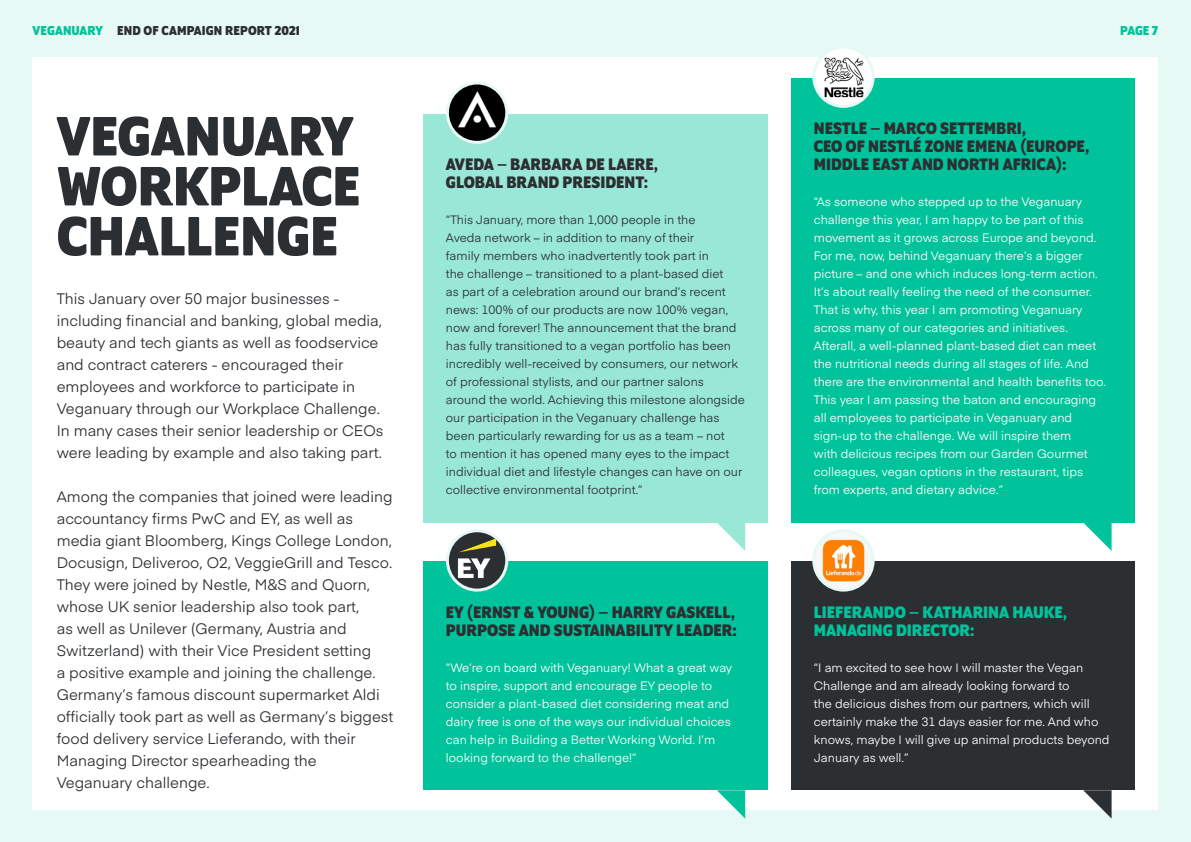
<style>
.page{position:relative;width:1191px;height:842px;background:#e6f9f5}
.page>*{position:absolute;margin:0;border:0;box-sizing:border-box;transform-origin:0 0}
.t1{font:700 60px/50px "Program OT";color:#2c2f32;text-align:justify}
.t2{font:700 18px/18px "Program OT";color:#2c2f32}
.t3{font:700 18px/18px "Program OT";color:#00c39b}
.t4{font:15px/22px "Eina 01";color:#2c2f32}
.t5{font:700 14px "Program OT";letter-spacing:.01em;color:#2c2f32}
.t6{font:700 14px "Program OT";color:#00c39b}
.t7{font:12px/18px "Eina 01";color:#fff}
.t8{font:12px/18px "Eina 01";color:#2c2f32}
.s1{color:#00c39b}
</style>
<div class="page">
<div style="left:33px;top:57px;width:1125px;height:752px;background:#fff"></div>
<div style="left:423px;top:114px;width:345px;height:409px;background:#99e7d7"></div>
<svg style="left:717px;top:523px;width:28px;height:28px"></svg>
<img style="left:447px;top:83px;width:60px;height:59px;border-radius:30px">
<div style="left:446px;top:82px;width:62px;height:62px;border:3px solid #e6f9f5;border-radius:50%"></div>
<div style="left:791px;top:78px;width:343px;height:445px;background:#00c39b"></div>
<svg style="left:1083px;top:523px;width:28px;height:28px"></svg>
<svg style="left:813px;top:47px;width:60px;height:59px"></svg>
<img style="left:815px;top:57px;width:58px;height:40px">
<div style="left:812px;top:46px;width:62px;height:62px;border:3px solid #e6f9f5;border-radius:50%"></div>
<div style="left:423px;top:561px;width:345px;height:229px;background:#00c39b"></div>
<svg style="left:717px;top:790px;width:28px;height:29px"></svg>
<svg style="left:447px;top:531px;width:60px;height:59px"></svg>
<img style="left:456px;top:537px;width:42px;height:42px">
<div style="left:446px;top:529px;width:62px;height:63px;border:3px solid #e6f9f5;border-radius:50%"></div>
<div style="left:791px;top:561px;width:343px;height:229px;background:#2c2f32"></div>
<svg style="left:1083px;top:790px;width:28px;height:28px"></svg>
<img style="left:813px;top:531px;width:60px;height:59px;border-radius:30px">
<div style="left:812px;top:529px;width:62px;height:63px;border:3px solid #e6f9f5;border-radius:50%"></div>
<p class="t5" style="left:33px;top:22px;width:269px"><span class="s1">VEGANUARY</span> END OF CAMPAIGN REPORT 2021</p>
<p class="t6" style="left:1120px;top:22px;width:40px">PAGE 7</p>
<h1 class="t1" style="left:57px;top:110px;width:305px">VEGANUARY WORKPLACE CHALLENGE</h1>
<p class="t4" style="left:57px;top:286px;width:328px">This January over 50 major businesses - including financial and banking, global media, beauty and tech giants as well as foodservice and contract caterers - encouraged their employees and workforce to participate in Veganuary through our Workplace Challenge.<br>In many cases their senior leadership or CEOs were leading by example and also taking part.</p>
<p class="t4" style="left:57px;top:484px;width:338px">Among the companies that joined were leading accountancy firms PwC and EY, as well as media giant Bloomberg, Kings College London, Docusign, Deliveroo, O2, VeggieGrill and Tesco.<br>They were joined by Nestle, M&amp;S and Quorn, whose UK senior leadership also took part,<br>as well as Unilever (Germany, Austria and Switzerland) with their Vice President setting<br>a positive example and joining the challenge.<br>Germany’s famous discount supermarket Aldi officially took part as well as Germany’s biggest food delivery service Lieferando, with their Managing Director spearheading the Veganuary challenge.</p>
<h2 class="t2" style="left:446px;top:155px;width:214px">AVEDA – BARBARA DE LAERE,<br>GLOBAL BRAND PRESIDENT:</h2>
<p class="t8" style="left:446px;top:210px;width:300px">“This January, more than 1,000 people in the<br>Aveda network – in addition to many of their<br>family members who inadvertently took part in<br>the challenge – transitioned to a plant-based diet<br>as part of a celebration around our brand’s recent news: 100% of our products are now 100% vegan, now and forever! The announcement that the brand has fully transitioned to a vegan portfolio has been incredibly well-received by consumers, our network of professional stylists, and our partner salons around the world. Achieving this milestone alongside our participation in the Veganuary challenge has been particularly rewarding for us as a team – not<br>to mention it has opened many eyes to the impact individual diet and lifestyle changes can have on our collective environmental footprint.”</p>
<h2 class="t2" style="left:446px;top:603px;width:292px">EY (ERNST &amp; YOUNG) – HARRY GASKELL,<br>PURPOSE AND SUSTAINABILITY LEADER:</h2>
<p class="t7" style="left:446px;top:658px;width:288px">“We’re on board with Veganuary! What a great way to inspire, support and encourage EY people to consider a plant-based diet considering meat and dairy free is one of the ways our individual choices can help in Building a Better Working World. I’m looking forward to the challenge!”</p>
<h2 class="t2" style="left:814px;top:119px;width:277px">NESTLE – MARCO SETTEMBRI,<br>CEO OF NESTLÉ ZONE EMENA (EUROPE,<br>MIDDLE EAST AND NORTH AFRICA):</h2>
<p class="t7" style="left:814px;top:192px;width:294px">“As someone who stepped up to the Veganuary challenge this year, I am happy to be part of this movement as it grows across Europe and beyond.<br>For me, now, behind Veganuary there’s a bigger picture – and one which induces long-term action.<br>It’s about really feeling the need of the consumer.<br>That is why, this year I am promoting Veganuary across many of our categories and initiatives.<br>Afterall, a well-planned plant-based diet can meet the nutritional needs during all stages of life. And there are the environmental and health benefits too.<br>This year I am passing the baton and encouraging all employees to participate in Veganuary and sign-up to the challenge. We will inspire them<br>with delicious recipes from our Garden Gourmet colleagues, vegan options in the restaurant, tips from experts, and dietary advice.”</p>
<h2 class="t3" style="left:814px;top:603px;width:255px">LIEFERANDO – KATHARINA HAUKE,<br>MANAGING DIRECTOR:</h2>
<p class="t7" style="left:814px;top:658px;width:297px">“I am excited to see how I will master the Vegan Challenge and am already looking forward to<br>the delicious dishes from our partners, which will certainly make the 31 days easier for me. And who knows, maybe I will give up animal products beyond January as well.”</p>
</div>
